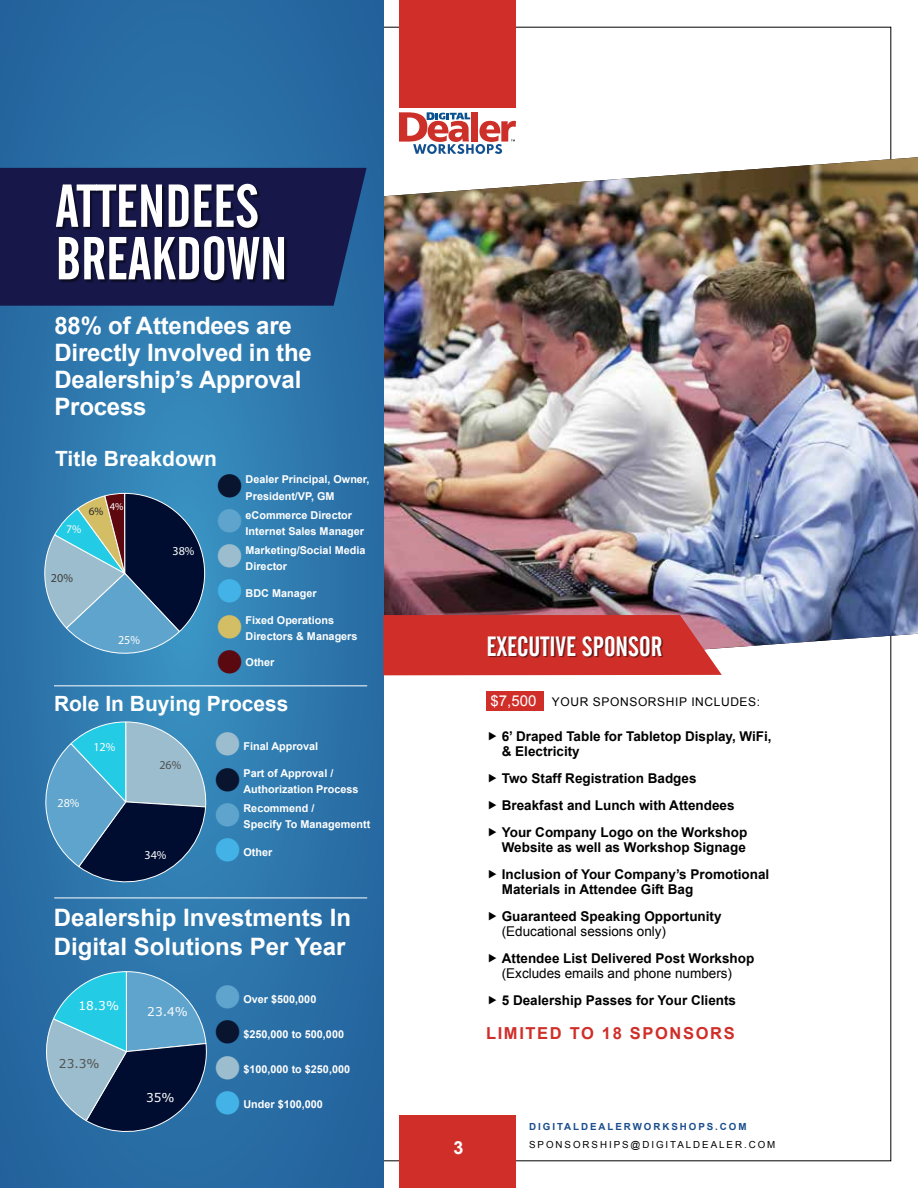
<style>
.page{position:relative;width:918px;height:1188px;background:#fff}
.page>*{position:absolute;margin:0;border:0;box-sizing:border-box;transform-origin:0 0}
.t1{font:60px/52.5px "Alternate Gothic No 2 BT";color:#fff}
.t2{font:27.6px "Alternate Gothic No 2 BT";color:#fff}
.t3{font:700 24px/27px "Arial";letter-spacing:-.01em;color:#fff}
.t4{font:700 21px "Arial";color:#fff}
.t5{font:700 18px "Arial";color:#fff}
.t6{font:700 16.5px "Arial";letter-spacing:.1em;color:#d02e29}
.t7{font:700 13.5px/27px "Arial";color:#000}
.t8{font:13.5px "Arial";color:#000}
.t9{font:12.15px "DejaVu Sans Condensed";color:#fcfcfc}
.t10{font:12.15px "Verdana";color:#fff}
.t11{font:12.15px "Verdana";color:#fcfcfc}
.t12{font:12.15px "Verdana";color:#525151}
.t13{font:12.15px "DejaVu Sans Condensed";color:#3f3f3f}
.t14{font:12.15px "DejaVu Sans Condensed";color:#525151}
.t15{font:12px "Arial";letter-spacing:.05em;color:#000}
.t16{font:11.7px "DejaVu Sans Condensed";color:#fcfcfc}
.t17{font:11.25px "DejaVu Sans Condensed";color:#2d2c2c}
.t18{font:700 10.8px/16.2px "Arial";color:#fff}
.t19{font:10.5px "DejaVu Sans Condensed";color:#fcfcfc}
.t20{font:9.75px "Arial";letter-spacing:.2em;color:#000}
.t21{font:700 9.75px "Arial";letter-spacing:.2em;color:#1a4d8d}
.s1{color:#09142f}
.s2{color:#5ea4cd}
.s3{color:#9bbdce}
.s4{color:#43b3e7}
.s5{color:#d3be65}
.s6{color:#5b0911}
.s7{font-size:15px;color:#fff}
</style>
<div class="page">
<div style="left:400px;top:0;width:116px;height:108px;background:#d02e29"></div>
<svg style="left:399px;top:112px;width:117px;height:42px"></svg>
<img style="left:383px;top:157px;width:535px;height:511px">
<svg style="left:0;top:0;width:383px;height:1188px;background:#2b73a9"></svg>
<div style="left:400px;top:1115px;width:116px;height:73px;background:#d02e29"></div>
<div style="left:486px;top:691px;width:57px;height:20px;background:#d02e29"></div>
<svg style="left:38px;top:493px;width:172px;height:168px;background:#497998"></svg>
<svg style="left:44px;top:721px;width:163px;height:166px;background:#477fa2"></svg>
<svg style="left:37px;top:971px;width:172px;height:165px;background:#3f7b9f"></svg>
<hr style="left:54px;top:686px;width:313px;height:1px;background:#fff">
<hr style="left:54px;top:898px;width:313px;height:1px;background:#fff">
<svg style="left:383px;top:615px;width:339px;height:60px;background:#cf3632"></svg>
<div style="left:489px;top:636px;width:175px;height:22px;background:#000;opacity:.51"></div>
<svg style="left:0;top:168px;width:367px;height:138px;background:#181e50"></svg>
<div style="left:57px;top:185px;width:230px;height:98px;background:#000;opacity:.51"></div>
<h1 class="t1" style="left:56px;top:181px;width:233px">ATTENDEES<br>BREAKDOWN</h1>
<h3 class="t3" style="left:55px;top:313px;width:259px">88% of Attendees are<br>Directly Involved in the<br>Dealership’s Approval<br>Process</h3>
<h3 class="t4" style="left:55px;top:445px;width:163px">Title Breakdown</h3>
<p class="t16" style="left:66px;top:522px;width:17px">7%</p>
<p class="t19" style="left:110px;top:500px;width:15px">4%</p>
<p class="t17" style="left:89px;top:504px;width:16px">6%</p>
<p class="t13" style="left:51px;top:571px;width:24px">20%</p>
<p class="t9" style="left:118px;top:633px;width:24px">25%</p>
<p class="t9" style="left:172px;top:543px;width:24px">38%</p>
<p class="t18" style="left:217px;top:472px;width:154px;text-align:center"><span class="s1">●</span> Dealer Principal, Owner,<br>President/VP, GM</p>
<p class="t18" style="left:246px;top:507px;width:120px;text-indent:-29px"><span class="s2">●</span> eCommerce Director<br>Internet Sales Manager</p>
<p class="t18" style="left:246px;top:542px;width:121px;text-indent:-29px"><span class="s3">●</span> Marketing/Social Media<br>Director</p>
<p class="t18" style="left:217px;top:585px;width:101px"><span class="s4">●</span> BDC Manager</p>
<p class="t18" style="left:246px;top:613px;width:113px;text-indent:-29px"><span class="s5">●</span> Fixed Operations<br>Directors &amp; Managers</p>
<p class="t18" style="left:217px;top:655px;width:59px"><span class="s6">●</span> Other</p>
<h3 class="t4" style="left:54px;top:690px;width:236px">Role In Buying Process</h3>
<p class="t9" style="left:93px;top:740px;width:24px">12%</p>
<p class="t9" style="left:57px;top:796px;width:24px">28%</p>
<p class="t14" style="left:159px;top:757px;width:24px">26%</p>
<p class="t9" style="left:144px;top:847px;width:24px">34%</p>
<p class="t18" style="left:215px;top:738px;width:105px"><span class="s3">●</span> Final Approval</p>
<p class="t18" style="left:244px;top:765px;width:116px;text-indent:-29px"><span class="s1">●</span> Part of Approval /<br>Authorization Process</p>
<p class="t18" style="left:244px;top:801px;width:128px;text-indent:-29px"><span class="s2">●</span> Recommend /<br>Specify To Managementt</p>
<p class="t18" style="left:215px;top:844px;width:59px"><span class="s4">●</span> Other</p>
<h3 class="t3" style="left:54px;top:904px;width:299px;line-height:28.8px">Dealership Investments In<br>Digital Solutions Per Year</h3>
<p class="t18" style="left:215px;top:991px;width:103px"><span class="s2">●</span> Over $500,000</p>
<p class="t18" style="left:215px;top:1026px;width:131px"><span class="s1">●</span> $250,000 to 500,000</p>
<p class="t18" style="left:215px;top:1062px;width:137px"><span class="s3">●</span> $100,000 to $250,000</p>
<p class="t18" style="left:215px;top:1097px;width:110px"><span class="s4">●</span> Under $100,000</p>
<p class="t10" style="left:78px;top:997px;width:42px">18.3%</p>
<p class="t11" style="left:147px;top:1004px;width:42px">23.4%</p>
<p class="t12" style="left:59px;top:1056px;width:42px">23.3%</p>
<p class="t10" style="left:146px;top:1090px;width:30px">35%</p>
<h2 class="t2" style="left:487px;top:631px;width:177px">EXECUTIVE SPONSOR</h2>
<p class="t15" style="left:490px;top:694px;width:271px"><span class="s7">$7,500</span> YOUR SPONSORSHIP INCLUDES:</p>
<p class="t7" style="left:502px;top:729px;width:271px;line-height:15px">6’ Draped Table for Tabletop Display, WiFi, &amp; Electricity</p>
<p class="t7" style="left:502px;top:765px;width:247px">Two Staff Registration Badges<br>Breakfast and Lunch with Attendees<br>Your Company Logo on the Workshop</p>
<p class="t7" style="left:502px;top:834px;width:269px">Website as well as Workshop Signage<br>Inclusion of Your Company’s Promotional</p>
<p class="t7" style="left:502px;top:876px;width:221px">Materials in Attendee Gift Bag<br>Guaranteed Speaking Opportunity</p>
<p class="t8" style="left:502px;top:922px;width:166px">(Educational sessions only)</p>
<p class="t7" style="left:502px;top:945px;width:254px">Attendee List Delivered Post Workshop</p>
<p class="t8" style="left:502px;top:964px;width:232px">(Excludes emails and phone numbers)</p>
<p class="t7" style="left:502px;top:987px;width:236px">5 Dealership Passes for Your Clients</p>
<p class="t6" style="left:486px;top:1023px;width:250px">LIMITED TO 18 SPONSORS</p>
<h3 class="t5" style="left:454px;top:1136px;width:12px">3</h3>
<p class="t21" style="left:529px;top:1120px;width:219px">DIGITALDEALERWORKSHOPS.COM</p>
<p class="t20" style="left:529px;top:1138px;width:248px">SPONSORSHIPS@DIGITALDEALER.COM</p>
</div>
